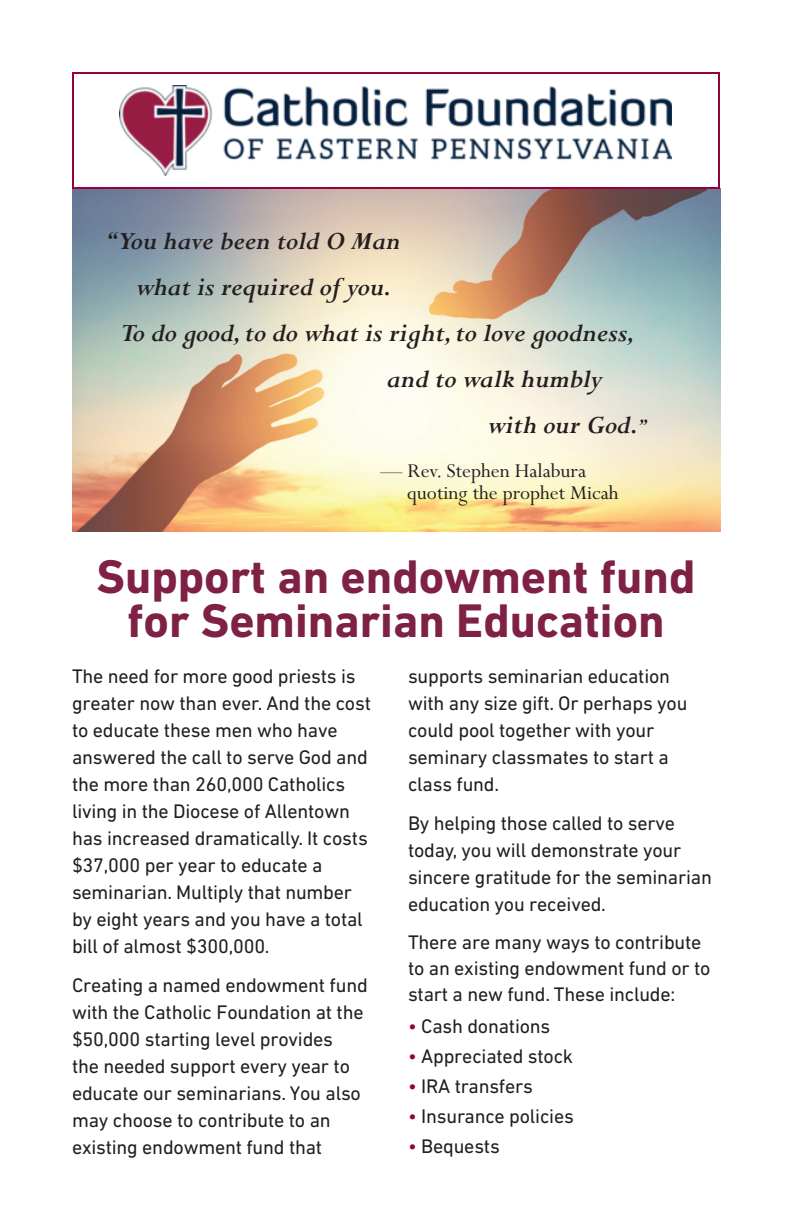
<style>
.page{position:relative;width:792px;height:1224px;background:#fff}
.page>*{position:absolute;margin:0;border:0;box-sizing:border-box;transform-origin:0 0}
.t1{font:700 48px/44px "DIN Next LT Pro";color:#7e2145;text-align:center}
.t2{font:italic 700 28px "Perpetua";color:#231f20}
.t3{font:22px/22px "Perpetua";color:#231f20}
.t4{font:20px/27px "DIN Next LT Pro";letter-spacing:-.01em;color:#231f20}
.s1{font-size:22px}
.s2{color:#96013c}
</style>
<div class="page">
<img style="left:72px;top:189px;width:648px;height:343px">
<img style="left:120px;top:85px;width:552px;height:90px">
<div style="left:72px;top:72px;width:648px;height:117px;border:2px solid #96013c"></div>
<h2 class="t2" style="left:105px;top:231px;width:297px">“You have been told O Man</h2>
<h2 class="t2" style="left:136px;top:277px;width:257px">what is required of you.</h2>
<h2 class="t2" style="left:120px;top:323px;width:516px">To do good, to do what is right, to love goodness,</h2>
<h2 class="t2" style="left:387px;top:369px;width:216px">and to walk humbly</h2>
<h2 class="t2" style="left:488px;top:415px;width:162px">with our God.<span class="s1">”</span></h2>
<p class="t3" style="left:407px;top:462px;width:213px;text-indent:-26px">— Rev. Stephen Halabura quoting the prophet Micah</p>
<h1 class="t1" style="left:96px;top:559px;width:601px">Support an endowment fund for Seminarian Education</h1>
<p class="t4" style="left:72px;top:664px;width:301px">The need for more good priests is greater now than ever. And the cost to educate these men who have answered the call to serve God and the more than 260,000 Catholics living in the Diocese of Allentown has increased dramatically. It costs $37,000 per year to educate a seminarian. Multiply that number by eight years and you have a total bill of almost $300,000.</p>
<p class="t4" style="left:72px;top:973px;width:297px">Creating a named endowment fund with the Catholic Foundation at the $50,000 starting level provides<br>the needed support every year to educate our seminarians. You also may choose to contribute to an existing endowment fund that</p>
<p class="t4" style="left:408px;top:664px;width:281px">supports seminarian education with any size gift. Or perhaps you could pool together with your seminary classmates to start a class fund.</p>
<p class="t4" style="left:408px;top:811px;width:305px">By helping those called to serve today, you will demonstrate your sincere gratitude for the seminarian education you received.</p>
<p class="t4" style="left:408px;top:931px;width:304px;line-height:26px">There are many ways to contribute to an existing endowment fund or to start a new fund. These include:</p>
<p class="t4" style="left:408px;top:1014px;width:144px"><span class="s2">•</span> Cash donations</p>
<p class="t4" style="left:408px;top:1044px;width:167px"><span class="s2">•</span> Appreciated stock</p>
<p class="t4" style="left:408px;top:1074px;width:126px"><span class="s2">•</span> IRA transfers</p>
<p class="t4" style="left:408px;top:1104px;width:167px"><span class="s2">•</span> Insurance policies</p>
<p class="t4" style="left:408px;top:1134px;width:93px"><span class="s2">•</span> Bequests</p>
</div>
